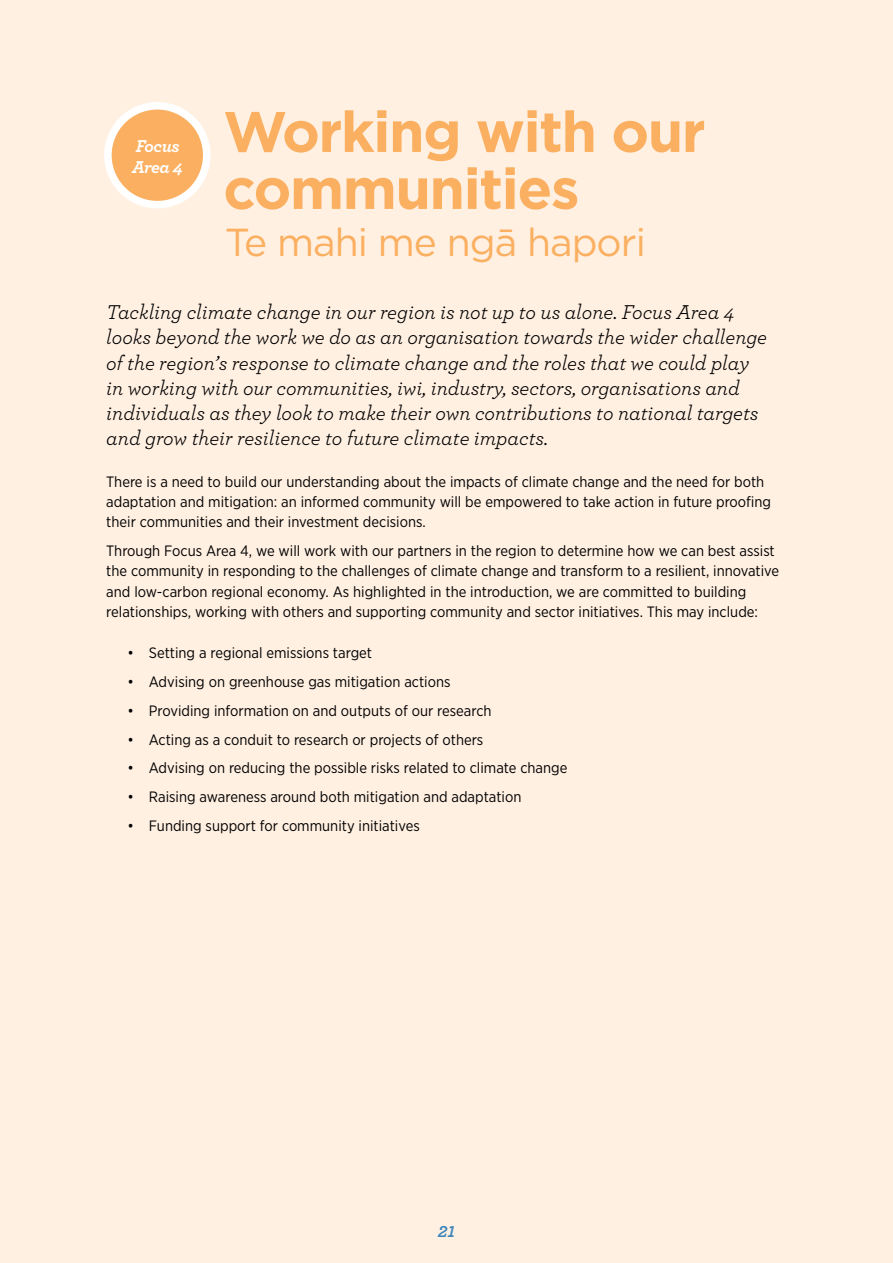
<style>
.page{position:relative;width:893px;height:1263px;background:#fff0e2}
.page>*{position:absolute;margin:0;border:0;box-sizing:border-box;transform-origin:0 0}
.LTP_heading{font:700 57px/57px "Gotham";letter-spacing:-.025em;color:#fbb061}
.translation_FAs{font:39px "Gotham";letter-spacing:-.025em;color:#fbb061}
.focus_area_intro{font:italic 21px/25.2px "Archer";color:#000}
.LTP_subhead_1_no_Uli{font:italic 700 18px/20.2px "Archer";letter-spacing:-.025em;color:#fff}
.t1{font:italic 700 16.5px "Archer";color:#3d86bb}
.Body_copy{font:15px/20.2px "Gotham Narrow";color:#000}
</style>
<div class="page">
<div style="left:108px;top:106px;width:99px;height:99px;background:#fbb061;border-radius:50%"></div>
<div style="left:104px;top:102px;width:106px;height:106px;border:8px solid #fff;border-radius:50%"></div>
<p class="LTP_subhead_1_no_Uli" style="left:132px;top:135px;width:52px">Focus<br>Area 4</p>
<p class="LTP_heading" style="left:223px;top:103px;width:484px">Working with our communities</p>
<p class="translation_FAs" style="left:225px;top:217px;width:423px">Te mahi me ngā hapori</p>
<p class="focus_area_intro" style="left:106px;top:298px;width:662px">Tackling climate change in our region is not up to us alone. Focus Area 4 looks beyond the work we do as an organisation towards the wider challenge of the region’s response to climate change and the roles that we could play in working with our communities, iwi, industry, sectors, organisations and individuals as they look to make their own contributions to national targets and grow their resilience to future climate impacts.</p>
<p class="Body_copy" style="left:106px;top:471px;width:666px">There is a need to build our understanding about the impacts of climate change and the need for both adaptation and mitigation: an informed community will be empowered to take action in future proofing their communities and their investment decisions.</p>
<p class="Body_copy" style="left:106px;top:540px;width:674px">Through Focus Area 4, we will work with our partners in the region to determine how we can best assist the community in responding to the challenges of climate change and transform to a resilient, innovative and low-carbon regional economy. As highlighted in the introduction, we are committed to building relationships, working with others and supporting community and sector initiatives. This may include:</p>
<p class="Body_copy" style="left:128px;top:642px;width:246px">• Setting a regional emissions target</p>
<p class="Body_copy" style="left:128px;top:671px;width:324px">• Advising on greenhouse gas mitigation actions</p>
<p class="Body_copy" style="left:128px;top:700px;width:366px">• Providing information on and outputs of our research</p>
<p class="Body_copy" style="left:128px;top:729px;width:357px">• Acting as a conduit to research or projects of others</p>
<p class="Body_copy" style="left:128px;top:758px;width:441px">• Advising on reducing the possible risks related to climate change</p>
<p class="Body_copy" style="left:128px;top:786px;width:395px">• Raising awareness around both mitigation and adaptation</p>
<p class="Body_copy" style="left:128px;top:815px;width:294px">• Funding support for community initiatives</p>
<p class="t1" style="left:438px;top:1219px;width:19px">21</p>
</div>
